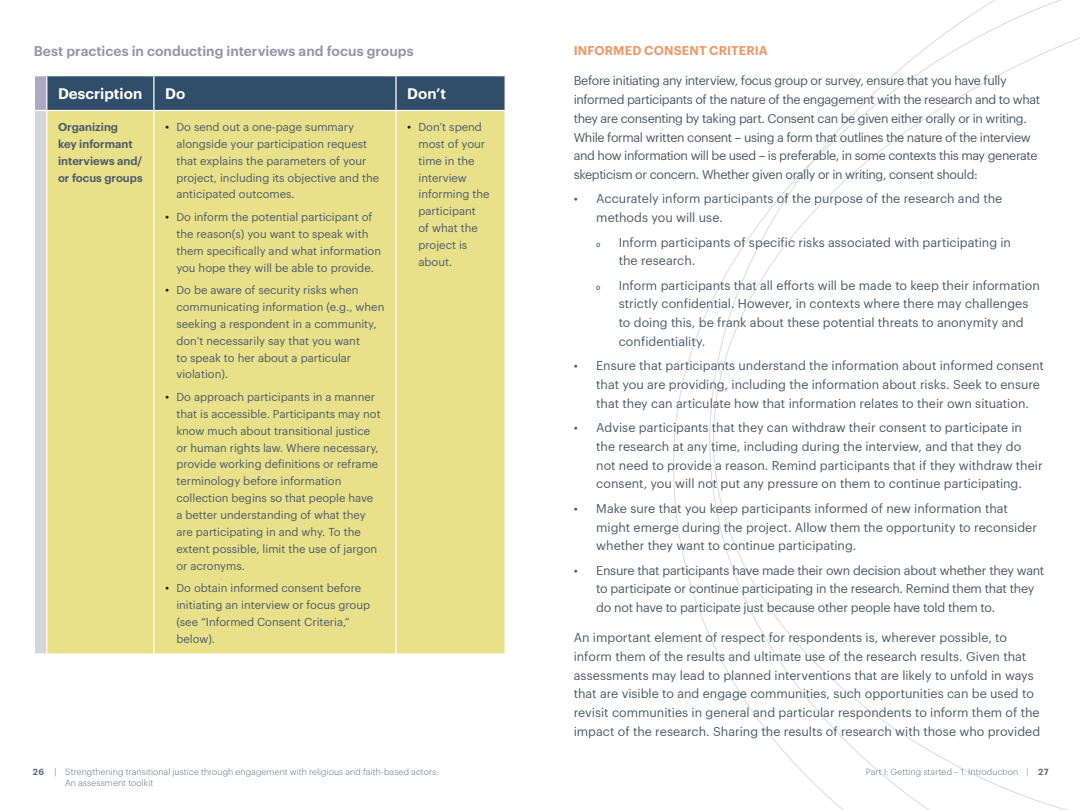
<style>
.page{position:relative;width:1080px;height:810px;background:#fff}
.page>*{position:absolute;margin:0;border:0;box-sizing:border-box;transform-origin:0 0}
.t1{font:600 15px "Graphik";color:#fff}
.t2{font:600 13.75px "Graphik";color:#9893aa}
.t3{font:12.5px/18.8px "Graphik";letter-spacing:-.005em;color:#4d5b6a}
.t4{font:12.5px/18.8px "Graphik";letter-spacing:-.03em;color:#4d5b6a}
.t5{font:600 12.5px "Graphik";letter-spacing:.01em;color:#f09763}
.t6{font:11.25px/16.9px "Graphik";color:#4d5b6a}
.t7{font:600 11.25px/16.9px "Graphik";color:#4d5b6a}
.t8{font:300 8.75px "Graphik";letter-spacing:.015em;color:#616b7d}
.t9{font:600 8.75px "Graphik";color:#616b7d}
.s1{font-size:12.5px;color:#231f20}
.s2{color:#4d5b6a}
.s3{font-weight:600}
</style>
<div class="page">
<svg style="left:673px;top:0;width:407px;height:810px"></svg>
<div style="left:34px;top:111px;width:13px;height:543px;background:#d3d6db"></div>
<div style="left:47px;top:111px;width:458px;height:542px;background:#e8e18a"></div>
<hr style="left:46px;top:111px;width:1px;height:542px;background:#fff">
<hr style="left:153px;top:111px;width:2px;height:542px;background:#fff">
<hr style="left:395px;top:111px;width:2px;height:542px;background:#fff">
<svg style="left:34px;top:76px;width:471px;height:34px;background:#37536f"></svg>
<hr style="left:34px;top:111px;width:1px;height:542px;background:#fff">
<svg style="left:34px;top:653px;width:13px;height:1px"></svg>
<p class="t2" style="left:34px;top:41px;width:381px">Best practices in conducting interviews and focus groups</p>
<p class="t1" style="left:58px;top:82px;width:86px">Description</p>
<p class="t1" style="left:165px;top:82px;width:22px">Do</p>
<p class="t1" style="left:407px;top:82px;width:40px">Don’t</p>
<p class="t7" style="left:58px;top:118px;width:86px">Organizing<br>key informant interviews and/ or focus groups</p>
<p class="t6" style="left:176px;top:117px;width:204px;text-indent:-11px"><span class="s1">•</span> Do send out a one-page summary alongside your participation request that explains the parameters of your project, including its objective and the anticipated outcomes.</p>
<p class="t6" style="left:176px;top:207px;width:206px;text-indent:-11px"><span class="s1">•</span> Do inform the potential participant of the reason(s) you want to speak with them specifically and what information you hope they will be able to provide.</p>
<p class="t6" style="left:176px;top:281px;width:210px;text-indent:-11px"><span class="s1">•</span> Do be aware of security risks when communicating information (e.g., when seeking a respondent in a community, don’t necessarily say that you want<br>to speak to her about a particular violation).</p>
<p class="t6" style="left:176px;top:387px;width:206px;text-indent:-11px"><span class="s1">•</span> Do approach participants in a manner that is accessible. Participants may not know much about transitional justice or human rights law. Where necessary, provide working definitions or reframe terminology before information collection begins so that people have a better understanding of what they are participating in and why. To the extent possible, limit the use of jargon or acronyms.</p>
<p class="t6" style="left:176px;top:579px;width:195px;text-indent:-11px"><span class="s1">•</span> Do obtain informed consent before initiating an interview or focus group (see “Informed Consent Criteria,” below).</p>
<p class="t6" style="left:418px;top:117px;width:73px;text-indent:-11px"><span class="s1">•</span> Don’t spend most of your time in the interview informing the participant<br>of what the project is about.</p>
<p class="t5" style="left:574px;top:41px;width:196px">INFORMED CONSENT CRITERIA</p>
<p class="t4" style="left:574px;top:70px;width:468px">Before initiating any interview, focus group or survey, ensure that you have fully informed participants of the nature of the engagement with the research and to what they are consenting by taking part. Consent can be given either orally or in writing.<br>While formal written consent – using a form that outlines the nature of the interview and how information will be used – is preferable, in some contexts this may generate skepticism or concern. Whether given orally or in writing, consent should:</p>
<p class="t3" style="left:596px;top:188px;width:408px;text-indent:-22px">• Accurately inform participants of the purpose of the research and the methods you will use.</p>
<p class="t3" style="left:596px;top:232px;width:6px">0</p>
<p class="t3" style="left:619px;top:232px;width:394px">Inform participants of specific risks associated with participating in the research.</p>
<p class="t3" style="left:596px;top:275px;width:6px">0</p>
<p class="t3" style="left:619px;top:275px;width:423px">Inform participants that all efforts will be made to keep their information strictly confidential. However, in contexts where there may challenges to doing this, be frank about these potential threats to anonymity and confidentiality.</p>
<p class="t3" style="left:596px;top:355px;width:449px;text-indent:-22px">• Ensure that participants understand the information about informed consent that you are providing, including the information about risks. Seek to ensure that they can articulate how that information relates to their own situation.</p>
<p class="t3" style="left:596px;top:417px;width:448px;text-indent:-22px">• Advise participants that they can withdraw their consent to participate in the research at any time, including during the interview, and that they do not need to provide a reason. Remind participants that if they withdraw their consent, you will not put any pressure on them to continue participating.</p>
<p class="t3" style="left:596px;top:498px;width:442px;text-indent:-22px">• Make sure that you keep participants informed of new information that might emerge during the project. Allow them the opportunity to reconsider whether they want to continue participating.</p>
<p class="t3" style="left:596px;top:560px;width:450px;text-indent:-22px">• Ensure that participants have made their own decision about whether they want to participate or continue participating in the research. Remind them that they do not have to participate just because other people have told them to.</p>
<p class="t3" style="left:574px;top:627px;width:468px">An important element of respect for respondents is, wherever possible, to inform them of the results and ultimate use of the research results. Given that assessments may lead to planned interventions that are likely to unfold in ways that are visible to and engage communities, such opportunities can be used to revisit communities in general and particular respondents to inform them of the impact of the research. Sharing the results of research with those who provided</p>
<p class="t9" style="left:33px;top:766px;width:13px">26</p>
<p class="t8" style="left:55px;top:766px;width:385px"><span class="s2">|</span> Strengthening transitional justice through engagement with religious and faith-based actors:</p>
<p class="t8" style="left:866px;top:766px;width:184px">Part I: Getting started – 1. Introduction | <span class="s3">27</span></p>
<p class="t8" style="left:65px;top:777px;width:90px">An assessment toolkit</p>
</div>
